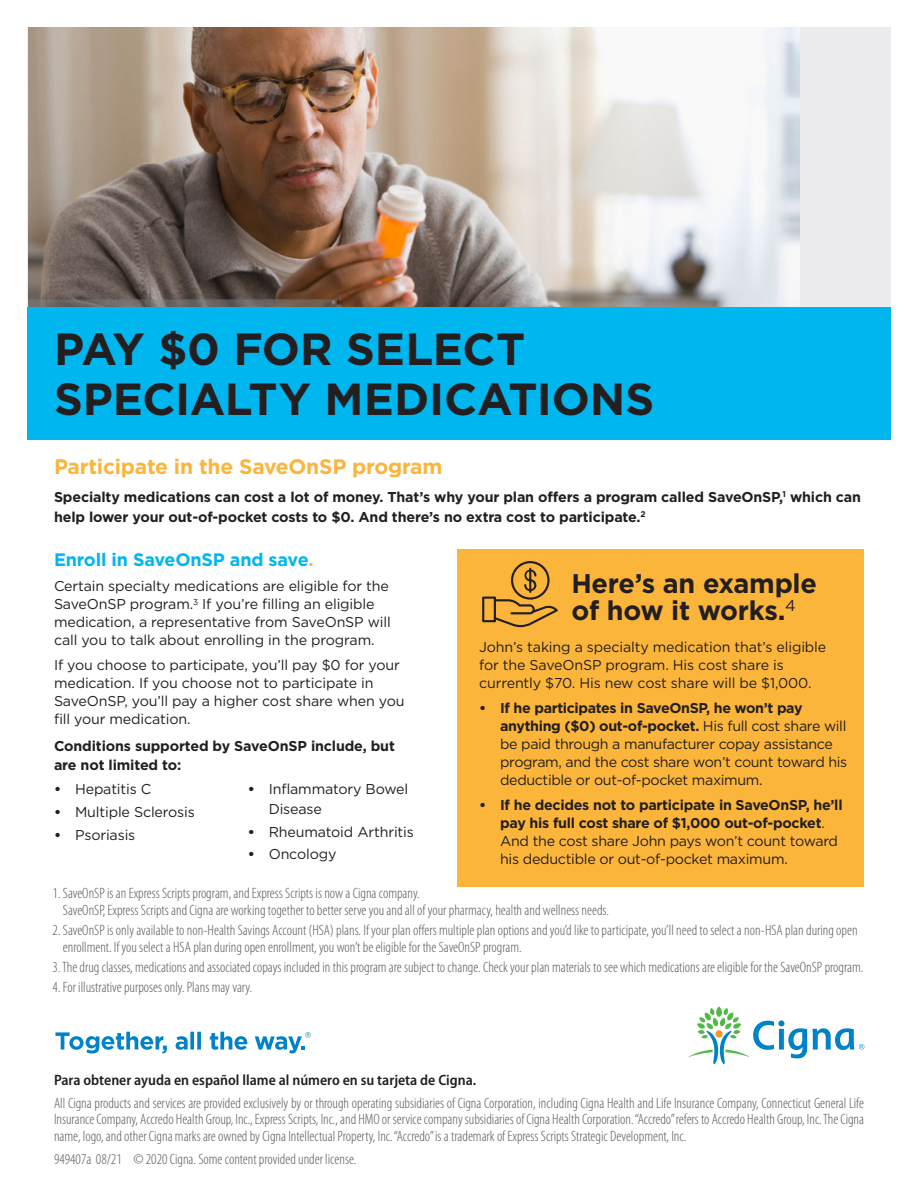
<style>
.page{position:relative;width:918px;height:1188px;background:#fff}
.page>*{position:absolute;margin:0;border:0;box-sizing:border-box;transform-origin:0 0}
.t1{font:700 45px/49.5px "Gotham";letter-spacing:-.005em;color:#231f20}
.t2{font:700 27px/27px "Gotham";letter-spacing:-.01em;color:#231f20}
.t3{font:700 21px "Gotham";letter-spacing:-.01em;color:#fcb53b}
.t4{font:700 18px "Gotham";letter-spacing:-.01em;color:#00b6ef}
.t5{font:300 condensed 15px/16.5px "Myriad Pro";color:#57585a}
.t6{font:600 semi-condensed 15px "Myriad Pro";color:#231f20}
.t7{font:14.25px/18px "Gotham";letter-spacing:-.01em;color:#231f20}
.t8{font:700 14.25px/18px "Gotham";letter-spacing:-.01em;color:#231f20}
.s1{color:#fcb53b}
.s2{font-weight:700}
.s3{font-weight:400}
</style>
<div class="page">
<div style="left:27px;top:27px;width:864px;height:295px;background:#ececee"></div>
<img style="left:29px;top:27px;width:770px;height:280px">
<div style="left:27px;top:307px;width:864px;height:133px;background:#00b6ef"></div>
<div style="left:457px;top:549px;width:407px;height:338px;background:#fcb53b"></div>
<svg style="left:482px;top:561px;width:76px;height:66px"></svg>
<hr style="left:529px;top:568px;width:2px;height:25px;background:#231f20">
<svg style="left:55px;top:1032px;width:112px;height:21px"></svg>
<svg style="left:176px;top:1032px;width:25px;height:18px"></svg>
<svg style="left:210px;top:1032px;width:37px;height:18px"></svg>
<svg style="left:255px;top:1032px;width:56px;height:21px"></svg>
<svg style="left:688px;top:1007px;width:176px;height:57px"></svg>
<h1 class="t1" style="left:54px;top:324px;width:602px">PAY $0 FOR SELECT<br>SPECIALTY MEDICATIONS</h1>
<h3 class="t3" style="left:54px;top:453px;width:390px">Participate in the SaveOnSP program</h3>
<p class="t8" style="left:54px;top:487px;width:809px;line-height:19.5px">Specialty medications can cost a lot of money. That’s why your plan offers a program called SaveOnSP,<sup>1</sup> which can help lower your out-of-pocket costs to $0. And there’s no extra cost to participate.<sup>2</sup></p>
<p class="t4" style="left:54px;top:548px;width:261px">Enroll in SaveOnSP and save<span class="s1">.</span></p>
<p class="t7" style="left:54px;top:577px;width:338px">Certain specialty medications are eligible for the SaveOnSP program.<sup>3</sup> If you’re filling an eligible medication, a representative from SaveOnSP will call you to talk about enrolling in the program.</p>
<p class="t7" style="left:54px;top:656px;width:352px">If you choose to participate, you’ll pay $0 for your medication. If you choose not to participate in SaveOnSP, you’ll pay a higher cost share when you fill your medication.</p>
<p class="t8" style="left:54px;top:736px;width:342px;line-height:19.5px">Conditions supported by SaveOnSP include, but are not limited to:</p>
<p class="t7" style="left:54px;top:780px;width:99px"><span class="s2">•</span> Hepatitis C</p>
<p class="t7" style="left:54px;top:803px;width:142px"><span class="s2">•</span> Multiple Sclerosis</p>
<p class="t7" style="left:54px;top:826px;width:83px"><span class="s2">•</span> Psoriasis</p>
<p class="t7" style="left:269px;top:779px;width:141px;line-height:19.5px;text-indent:-21px"><span class="s2">•</span> Inflammatory Bowel<br>Disease</p>
<p class="t7" style="left:248px;top:822px;width:168px"><span class="s2">•</span> Rheumatoid Arthritis</p>
<p class="t7" style="left:248px;top:845px;width:90px"><span class="s2">•</span> Oncology</p>
<h2 class="t2" style="left:571px;top:570px;width:247px">Here’s an example of how it works.<sup>4</sup></h2>
<p class="t7" style="left:479px;top:638px;width:349px">John’s taking a specialty medication that’s eligible for the SaveOnSP program. His cost share is currently $70. His new cost share will be $1,000.</p>
<p class="t7" style="left:500px;top:699px;width:349px;text-indent:-21px"><span class="s2">• If he participates in SaveOnSP, he won’t pay anything ($0) out-of-pocket.</span> His full cost share will be paid through a manufacturer copay assistance program, and the cost share won’t count toward his deductible or out-of-pocket maximum.</p>
<p class="t8" style="left:500px;top:796px;width:344px;text-indent:-21px">• If he decides not to participate in SaveOnSP, he’ll pay his full cost share of $1,000 out-of-pocket<span class="s3">.<br>And the cost share John pays won’t count toward his deductible or out-of-pocket maximum.</span></p>
<p class="t5" style="left:63px;top:886px;width:548px;text-indent:-10px">1. SaveOnSP is an Express Scripts program, and Express Scripts is now a Cigna company.<br>SaveOnSP, Express Scripts and Cigna are working together to better serve you and all of your pharmacy, health and wellness needs.</p>
<p class="t5" style="left:63px;top:922px;width:796px;text-indent:-10px">2. SaveOnSP is only available to non-Health Savings Account (HSA) plans. If your plan offers multiple plan options and you’d like to participate, you’ll need to select a non-HSA plan during open enrollment. If you select a HSA plan during open enrollment, you won’t be eligible for the SaveOnSP program.</p>
<p class="t5" style="left:53px;top:959px;width:812px">3. The drug classes, medications and associated copays included in this program are subject to change. Check your plan materials to see which medications are eligible for the SaveOnSP program.</p>
<p class="t5" style="left:53px;top:979px;width:201px">4. For illustrative purposes only. Plans may vary.</p>
<p class="t6" style="left:54px;top:1072px;width:424px">Para obtener ayuda en español llame al número en su tarjeta de Cigna.</p>
<p class="t5" style="left:54px;top:1095px;width:812px;text-align:justify">All Cigna products and services are provided exclusively by or through operating subsidiaries of Cigna Corporation, including Cigna Health and Life Insurance Company, Connecticut General Life Insurance Company, Accredo Health Group, Inc., Express Scripts, Inc., and HMO or service company subsidiaries of Cigna Health Corporation. “Accredo” refers to Accredo Health Group, Inc. The Cigna name, logo, and other Cigna marks are owned by Cigna Intellectual Property, Inc. “Accredo” is a trademark of Express Scripts Strategic Development, Inc.</p>
<p class="t5" style="left:54px;top:1151px;width:304px">949407a 08/21 © 2020 Cigna. Some content provided under license.</p>
</div>
